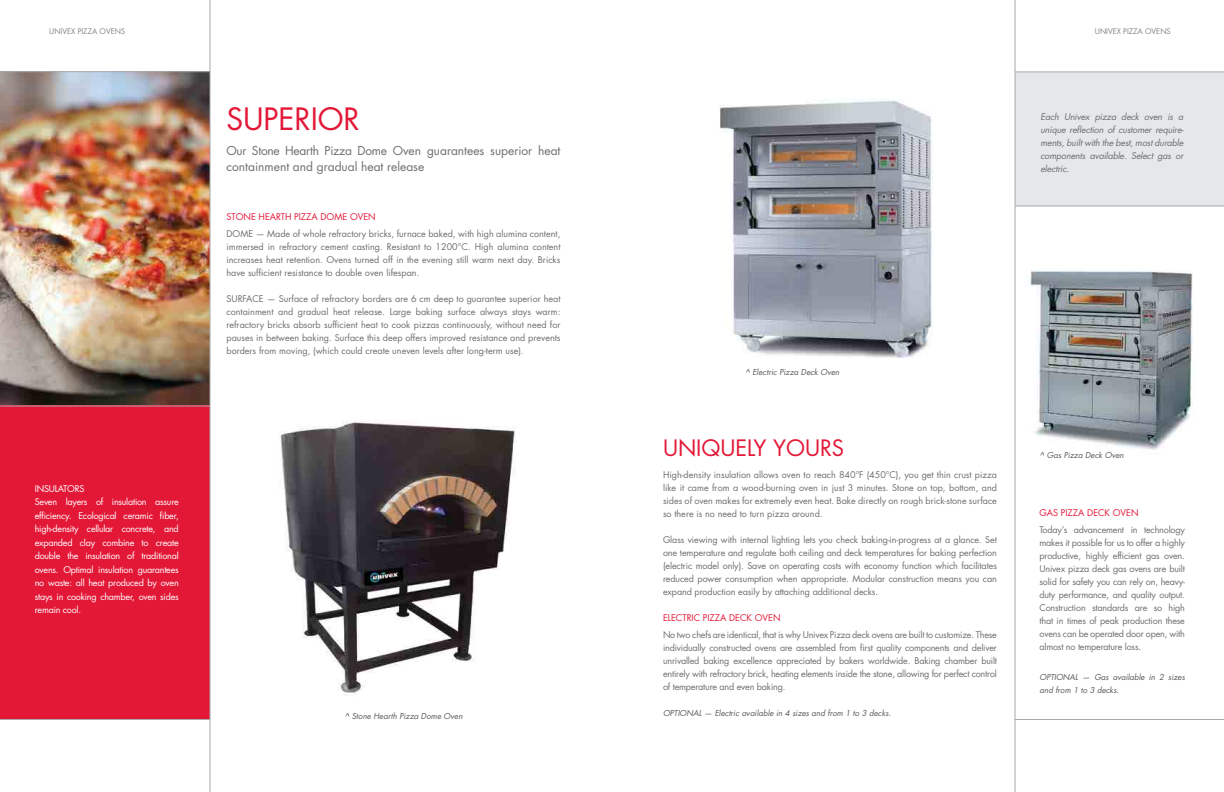
<style>
.page{position:relative;width:1224px;height:792px;background:#fff}
.page>*{position:absolute;margin:0;border:0;box-sizing:border-box;transform-origin:0 0}
.t1{font:30px "Futura Std";color:#e31837}
.t2{font:22px "Futura Std";color:#e31837}
.t3{font:12px/16px "Futura Std";color:#6d6e71}
.t4{font:9px/13px "Futura Std";letter-spacing:-.01em;color:#6d6e71;text-align:justify}
.t5{font:9px/13.5px "Futura Std";letter-spacing:-.025em;color:#fff}
.t6{font:italic 9px/13px "Futura Std";letter-spacing:-.02em;color:#6d6e71;text-align:justify}
.t7{font:9px "Futura Std";color:#e31837}
.t8{font:italic 8px/13px "Futura Std";color:#58595b}
.t9{font:7.5px "Futura Std";color:#808285}
</style>
<div class="page">
<img style="left:1030px;top:270px;width:163px;height:184px">
<img style="left:719px;top:99px;width:214px;height:259px">
<img style="left:0;top:72px;width:210px;height:334px">
<img style="left:280px;top:421px;width:236px;height:274px">
<hr style="left:0;top:71px;width:210px;height:1px;background:#a7a9ac">
<div style="left:1015px;top:72px;width:209px;height:134px;background:#e6e7e8"></div>
<hr style="left:1015px;top:719px;width:209px;height:1px;background:#a7a9ac">
<div style="left:0;top:406px;width:210px;height:313px;background:#e31837"></div>
<hr style="left:1015px;top:0;width:1px;height:792px;background:#a7a9ac">
<hr style="left:1015px;top:71px;width:209px;height:1px;background:#a7a9ac">
<hr style="left:1015px;top:206px;width:209px;height:1px;background:#a7a9ac">
<hr style="left:0;top:719px;width:210px;height:1px;background:#a7a9ac">
<hr style="left:210px;top:0;width:1px;height:792px;background:#a7a9ac">
<hr style="left:0;top:406px;width:210px;height:1px;background:#a7a9ac">
<p class="t9" style="left:49px;top:27px;width:6px">UNIVEX</p>
<p class="t9" style="left:78px;top:27px;width:9px">PIZZA</p>
<p class="t9" style="left:100px;top:27px;width:27px">ovens</p>
<p class="t9" style="left:1095px;top:27px;width:6px">UNIVEX</p>
<p class="t9" style="left:1123px;top:27px;width:9px">PIZZA</p>
<p class="t9" style="left:1145px;top:27px;width:27px">ovens</p>
<h1 class="t1" style="left:226px;top:100px;width:135px">SU PERIOR</h1>
<h3 class="t3" style="left:226px;top:143px;width:336px">Our Stone Hearth Pizza Dome Oven guarantees superior heat containment and gradual heat release</h3>
<p class="t7" style="left:226px;top:211px;width:7px">STONE</p>
<p class="t7" style="left:259px;top:211px;width:7px">HEA</p>
<p class="t7" style="left:276px;top:211px;width:29px">RTH PIZZA</p>
<p class="t7" style="left:321px;top:211px;width:14px">DOME</p>
<p class="t7" style="left:350px;top:211px;width:8px">OVEN</p>
<p class="t4" style="left:226px;top:228px;width:336px">Dome — Made of whole refractory bricks, furnace baked, with high alumina content, immersed in refractory cement casting. Resistant to 1200°C. H igh alumina content increases heat retention. Ovens turned off in the evening still warm next day. Bricks have sufficient resistance to double oven lifespan.</p>
<p class="t4" style="left:226px;top:293px;width:336px">Surface — Surface of refractory borders are 6 cm deep to guarantee superior heat containment and gradual heat release. Large baking surface always stays warm: refractory bricks absorb sufficient heat to cook pizzas continuously, without need for pauses in between baking. Surface this deep offers improved resistance and prevents borders from moving, (which could create uneven levels after long-term use).</p>
<p class="t5" style="left:35px;top:482px;width:146px">Insulators<br>Seven layers of insulation assure efficiency. Ecological ceramic fiber, high-density cellular concrete, and expanded clay combine to create double the insulation of traditional ovens. Optimal insulation guarantees no waste: all heat produced by oven stays in cooking chamber, oven sides remain cool.</p>
<p class="t8" style="left:344px;top:709px;width:120px">^ Stone Hearth Pizza Dome Oven</p>
<p class="t6" style="left:1040px;top:110px;width:145px">Each Univex pizza deck oven is a unique reflection of customer require&shy;ments, built with the best, most durable components available. Select gas or electric.</p>
<p class="t8" style="left:745px;top:366px;width:96px">^ Electric Pizza Deck Oven</p>
<h2 class="t2" style="left:663px;top:434px;width:14px">UNIQUELY</h2>
<h2 class="t2" style="left:773px;top:434px;width:17px">YOU</h2>
<h2 class="t2" style="left:820px;top:434px;width:24px">RS</h2>
<p class="t4" style="left:663px;top:468px;width:336px">H igh-density insulation allows oven to reach 840°F (450°C), you get thin crust pizza like it came from a wood-burning oven in just 3 minutes. Stone on top, bottom, and sides of oven makes for extremely even heat. Bake directly on rough brick-stone surface so there is no need to turn pizza around.</p>
<p class="t4" style="left:663px;top:533px;width:336px">Glass viewing with internal lighting lets you check baking-in-progress at a glance. Set one temperature and regulate both ceiling and deck temperatures for baking perfection (electric model only). Save on operating costs with economy function which facilitates reduced power consumption when appropriate. Modular construction means you can expand production easily by attaching additional decks.</p>
<p class="t7" style="left:663px;top:612px;width:6px">ELECT</p>
<p class="t7" style="left:687px;top:612px;width:27px">RIC PIZZA</p>
<p class="t7" style="left:729px;top:612px;width:13px">DECK</p>
<p class="t7" style="left:755px;top:612px;width:8px">OVEN</p>
<p class="t4" style="left:663px;top:628px;width:336px">No two chefs are identical, that is why Univex Pizza deck ovens are built to customize. These individually constructed ovens are assembled from first quality components and deliver unrivalled baking excellence appreciated by bakers worldwide. Baking chamber built entirely with refractory brick, heating elements inside the stone, allowing for perfect control of temperature and even baking.</p>
<p class="t8" style="left:663px;top:707px;width:230px">OPTIONAL — Electric available in 4 sizes and from 1 to 3 decks.</p>
<p class="t8" style="left:1040px;top:448px;width:86px">^ Gas Pizza Deck Oven</p>
<p class="t7" style="left:1040px;top:507px;width:7px">GAS</p>
<p class="t7" style="left:1061px;top:507px;width:11px">PIZZA</p>
<p class="t7" style="left:1087px;top:507px;width:13px">DECK</p>
<p class="t7" style="left:1113px;top:507px;width:8px">OVEN</p>
<p class="t4" style="left:1040px;top:523px;width:147px">Today’s advancement in technology makes it possible for us to offer a highly productive, highly efficient gas oven.<br>Univex pizza deck gas ovens are built solid for safety you can rely on, heavy&shy;duty performance, and quality output.<br>Construction standards are so high that in times of peak production these ovens can be operated door open, with almost no temperature loss.</p>
<p class="t8" style="left:1040px;top:671px;width:147px">OPTIONAL — Gas available in 2 sizes and from 1 to 3 decks.</p>
</div>
